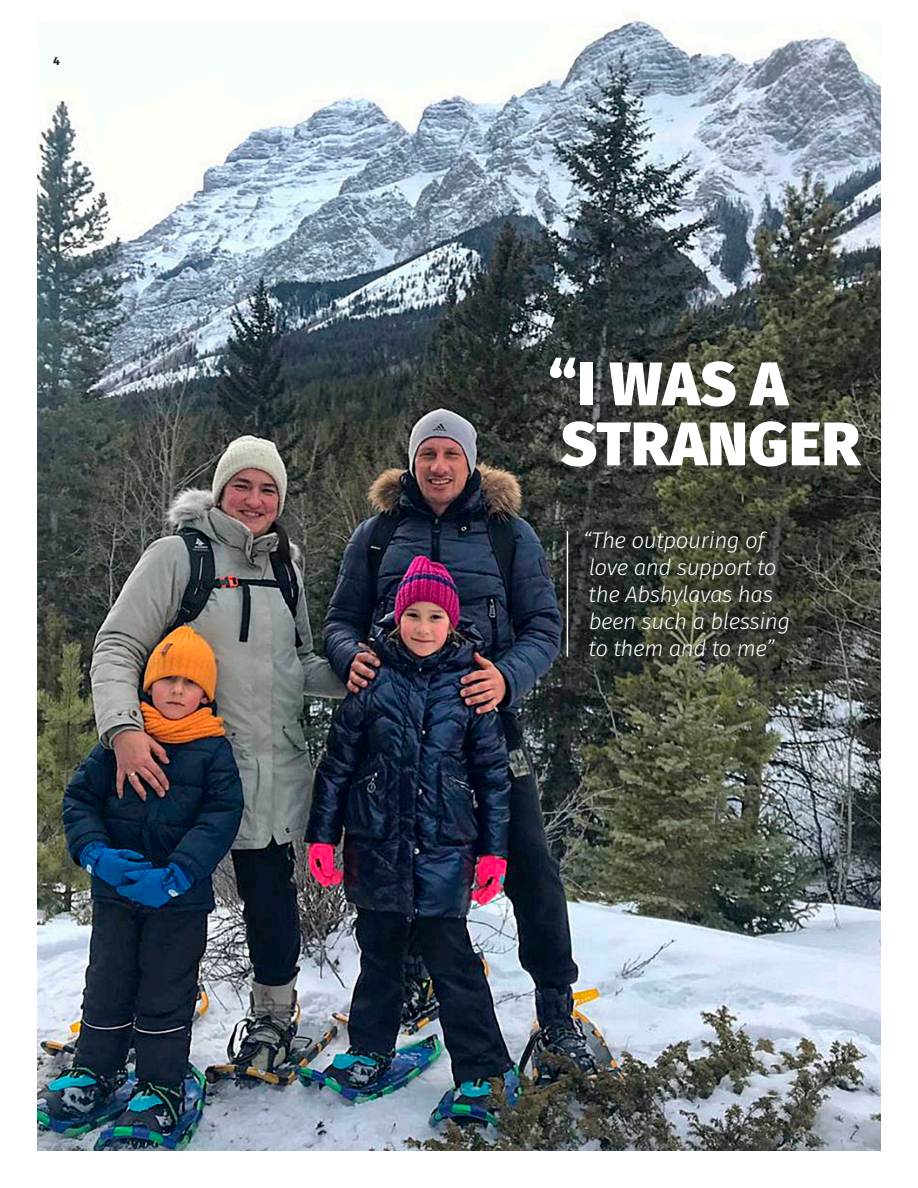
<style>
.page{position:relative;width:918px;height:1188px;background:#fff}
.page>*{position:absolute;margin:0;border:0;box-sizing:border-box;transform-origin:0 0}
._02_HeadlineStyle1{font:900 61.5px/60px "Fira Sans";letter-spacing:.01em;color:#fff}
._07_CallOuts{font:italic 300 22.5px/27px "Fira Sans";letter-spacing:-.02em;color:#fff}
.t1{font:700 12px "Fira Sans";color:#231f20}
</style>
<div class="page">
<img style="left:38px;top:12px;width:842px;height:1138px">
<hr style="left:567px;top:531px;width:1px;height:126px;background:#fff">
<p class="t1" style="left:53px;top:51px;width:8px">4</p>
<p class="_02_HeadlineStyle1" style="left:548px;top:348px;width:314px">“I WAS A<br>STRANGER</p>
<p class="_07_CallOuts" style="left:583px;top:526px;width:209px">“The outpouring of love and support to the Abshylavas has been such a blessing to them and to me”</p>
</div>
